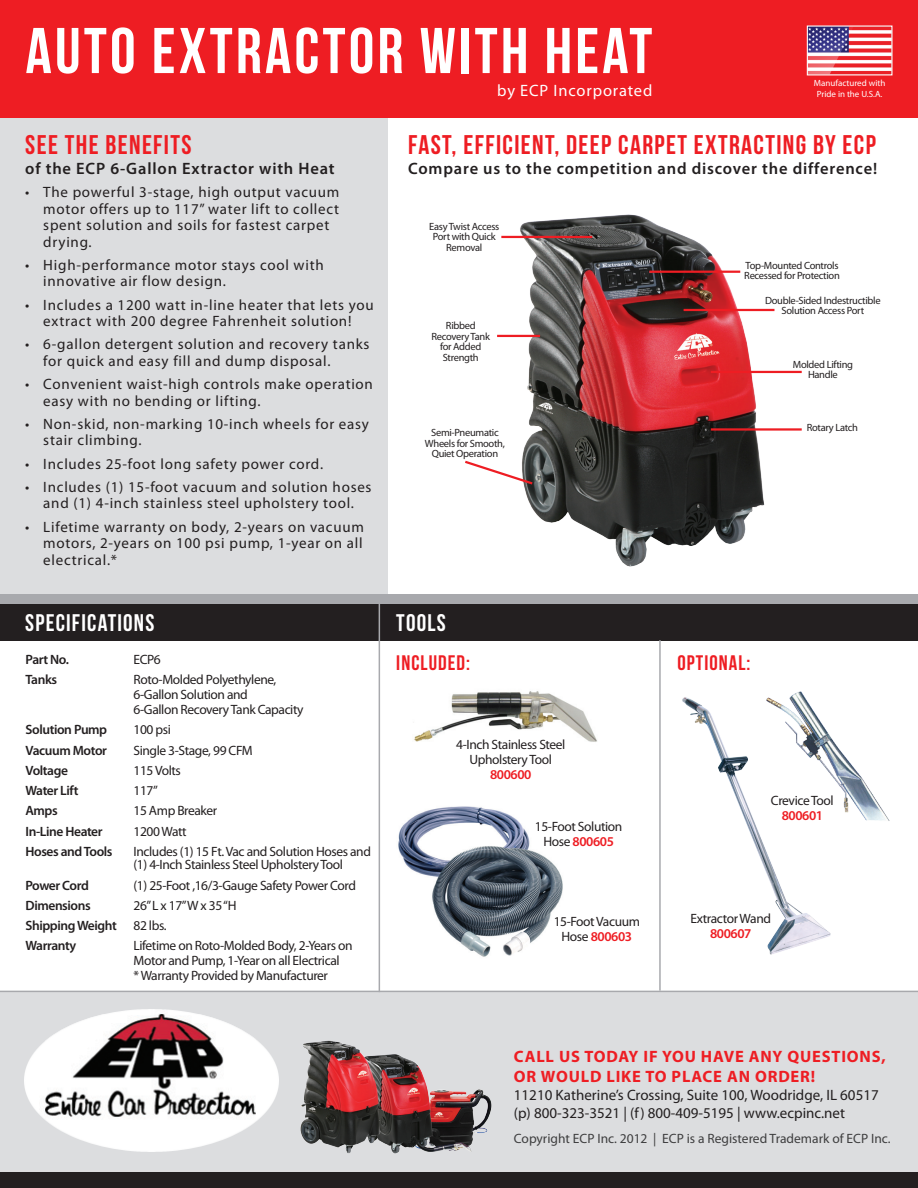
<style>
.page{position:relative;width:918px;height:1188px;background:#fff}
.page>*{position:absolute;margin:0;border:0;box-sizing:border-box;transform-origin:0 0}
.t1{font:64.5px "Bebas Neue";letter-spacing:.05em;color:#fff}
.t2{font:27px "Bebas Neue";letter-spacing:.05em;color:#ee1d23}
.t3{font:24px "Bebas Neue";letter-spacing:.05em;color:#fff}
.t4{font:21px "Bebas Neue";letter-spacing:.05em;color:#ee1d23}
.t5{font:600 16.5px "Myriad Pro";letter-spacing:.05em;color:#231f20}
.t6{font:700 16.5px/19.5px "Myriad Pro";letter-spacing:.05em;color:#ee1d23}
.t7{font:16.5px "Myriad Pro";letter-spacing:.05em;color:#fff}
.t8{font:15px/16.5px "Myriad Pro";letter-spacing:.05em;color:#231f20}
.t9{font:15px "Myriad Pro";color:#231f20}
.t10{font:13.5px/15px "Myriad Pro";letter-spacing:-.03em;color:#231f20;text-align:center}
.t11{font:600 13.5px "Myriad Pro";letter-spacing:-.03em;color:#231f20}
.t12{font:13.5px "Myriad Pro";color:#3e3e3f}
.t13{font:600 13.5px "Myriad Pro";letter-spacing:-.03em;color:#ee1d23}
.t14{font:10.5px/10.5px "Myriad Pro";letter-spacing:-.03em;color:#231f20;text-align:center}
.t15{font:9px/10.5px "Myriad Pro";color:#fff;text-align:center}
.s1{font-weight:400}
.s2{font-weight:600;color:#ee1d23}
</style>
<div class="page">
<img style="left:515px;top:214px;width:252px;height:352px">
<div style="left:0;top:992px;width:918px;height:196px;background:#dcdddf"></div>
<div style="left:0;top:81px;width:388px;height:521px;background:#dcdddf"></div>
<div style="left:0;top:0;width:918px;height:118px;background:#ee1d23"></div>
<div style="left:0;top:603px;width:918px;height:37px;background:#231f20"></div>
<hr style="left:379px;top:602px;width:1px;height:390px;background:#a8a9ad">
<div style="left:0;top:594px;width:918px;height:9px;background:#a8a9ad"></div>
<img style="left:809px;top:28px;width:81px;height:45px">
<div style="left:807px;top:26px;width:85px;height:49px;border:1px solid #fff"></div>
<svg style="left:465px;top:459px;width:70px;height:27px"></svg>
<hr style="left:501px;top:236px;width:91px;height:2px;background:#ee1d23">
<hr style="left:497px;top:335px;width:43px;height:2px;background:#ee1d23">
<hr style="left:711px;top:371px;width:91px;height:2px;background:#ee1d23">
<hr style="left:684px;top:309px;width:90px;height:2px;background:#ee1d23">
<hr style="left:649px;top:271px;width:91px;height:2px;background:#ee1d23">
<div style="left:0;top:1173px;width:918px;height:15px;background:#231f20"></div>
<hr style="left:0;top:991px;width:918px;height:1px;background:#a8a9ad">
<img style="left:24px;top:1009px;width:255px;height:143px">
<hr style="left:711px;top:428px;width:91px;height:3px;background:#ee1d23">
<img style="left:414px;top:691px;width:183px;height:51px">
<img style="left:398px;top:806px;width:165px;height:151px">
<img style="left:791px;top:691px;width:99px;height:130px">
<img style="left:682px;top:696px;width:151px;height:259px">
<hr style="left:659px;top:640px;width:2px;height:351px;background:#a8a9ad">
<img style="left:300px;top:1040px;width:192px;height:114px">
<p class="t1" style="left:26px;top:15px;width:628px">AUTO EXTRACTOR WITH HEAT</p>
<p class="t7" style="left:497px;top:80px;width:157px">by ECP Incorporated</p>
<p class="t15" style="left:814px;top:78px;width:73px">Manufactured with<br>Pride in the U.S.A.</p>
<p class="t2" style="left:25px;top:130px;width:168px">SEE THE BENEFITS</p>
<p class="t5" style="left:25px;top:158px;width:311px">of the ECP 6-Gallon Extractor with Heat</p>
<p class="t8" style="left:43px;top:184px;width:298px;text-indent:-18px">• The powerful 3-stage, high output vacuum motor offers up to 117” water lift to collect spent solution and soils for fastest carpet drying.</p>
<p class="t8" style="left:43px;top:256px;width:282px;text-indent:-18px">• High-performance motor stays cool with innovative air flow design.</p>
<p class="t8" style="left:25px;top:296px;width:350px;text-align:center">• Includes a 1200 watt in-line heater that lets you extract with 200 degree Fahrenheit solution!</p>
<p class="t8" style="left:43px;top:336px;width:328px;text-indent:-18px">• 6-gallon detergent solution and recovery tanks for quick and easy fill and dump disposal.</p>
<p class="t8" style="left:43px;top:376px;width:331px;text-indent:-18px">• Convenient waist-high controls make operation easy with no bending or lifting.</p>
<p class="t8" style="left:43px;top:415px;width:327px;text-indent:-18px">• Non-skid, non-marking 10-inch wheels for easy stair climbing.</p>
<p class="t8" style="left:25px;top:455px;width:299px">• Includes 25-foot long safety power cord.</p>
<p class="t8" style="left:25px;top:478px;width:348px;text-align:center">• Includes (1) 15-foot vacuum and solution hoses and (1) 4-inch stainless steel upholstery tool.</p>
<p class="t8" style="left:43px;top:518px;width:322px;text-align:justify;text-indent:-18px">• Lifetime warranty on body, 2-years on vacuum motors, 2-years on 100 psi pump, 1-year on all electrical.*</p>
<p class="t2" style="left:408px;top:130px;width:469px">FAST, EFFICIENT, DEEP CARPET EXTRACTING BY ECP</p>
<p class="t5" style="left:408px;top:158px;width:470px">Compare us to the competition and discover the difference!</p>
<p class="t14" style="left:429px;top:221px;width:72px">Easy Twist Access<br>Port with Quick<br>Removal</p>
<p class="t14" style="left:432px;top:320px;width:60px">Ribbed<br>Recovery Tank for Added<br>Strength</p>
<p class="t14" style="left:425px;top:427px;width:81px">Semi-Pneumatic<br>Wheels for Smooth,<br>Quiet Operation</p>
<p class="t14" style="left:744px;top:260px;width:97px;text-align:left">Top-Mounted Controls<br>Recessed for Protection</p>
<p class="t14" style="left:765px;top:295px;width:117px">Double-Sided Indestructible<br>Solution Access Port</p>
<p class="t14" style="left:793px;top:359px;width:62px">Molded Lifting<br>Handle</p>
<p class="t14" style="left:807px;top:423px;width:53px">Rotary Latch</p>
<p class="t3" style="left:25px;top:609px;width:131px">SPECIFICATIONS</p>
<p class="t3" style="left:396px;top:609px;width:51px">TOOLS</p>
<p class="t11" style="left:26px;top:651px;width:45px">Part No.</p>
<p class="t10" style="left:133px;top:652px;width:29px">ECP6</p>
<p class="t11" style="left:26px;top:671px;width:33px">Tanks</p>
<p class="t10" style="left:134px;top:672px;width:144px">Roto-Molded Polyethylene,</p>
<p class="t10" style="left:134px;top:687px;width:116px">6-Gallon Solution and</p>
<p class="t10" style="left:134px;top:702px;width:172px">6-Gallon Recovery Tank Capacity</p>
<p class="t11" style="left:26px;top:721px;width:83px">Solution Pump</p>
<p class="t10" style="left:133px;top:722px;width:39px">100 psi</p>
<p class="t11" style="left:26px;top:741px;width:83px">Vacuum Motor</p>
<p class="t10" style="left:133px;top:742px;width:121px">Single 3-Stage, 99 CFM</p>
<p class="t11" style="left:26px;top:762px;width:44px">Voltage</p>
<p class="t10" style="left:133px;top:763px;width:49px">115 Volts</p>
<p class="t11" style="left:26px;top:782px;width:54px">Water Lift</p>
<p class="t10" style="left:133px;top:783px;width:26px">117”</p>
<p class="t11" style="left:26px;top:802px;width:34px">Amps</p>
<p class="t10" style="left:133px;top:803px;width:85px">15 Amp Breaker</p>
<p class="t11" style="left:26px;top:822px;width:79px">In-Line Heater</p>
<p class="t10" style="left:133px;top:823px;width:55px">1200 Watt</p>
<p class="t11" style="left:26px;top:843px;width:89px">Hoses and Tools</p>
<p class="t10" style="left:133px;top:844px;width:239px;line-height:13.5px;text-align:left">Includes (1) 15 Ft. Vac and Solution Hoses and (1) 4-Inch Stainless Steel Upholstery Tool</p>
<p class="t11" style="left:26px;top:876px;width:65px">Power Cord</p>
<p class="t10" style="left:133px;top:877px;width:224px">(1) 25-Foot ,16/3-Gauge Safety Power Cord</p>
<p class="t11" style="left:26px;top:897px;width:67px">Dimensions</p>
<p class="t10" style="left:133px;top:898px;width:104px">26” L x 17” W x 35 “H</p>
<p class="t11" style="left:26px;top:917px;width:143px">Shipping Weight <span class="s1">82 lbs.</span></p>
<p class="t11" style="left:26px;top:937px;width:52px">Warranty</p>
<p class="t10" style="left:134px;top:938px;width:221px;text-align:left">Lifetime on Roto-Molded Body, 2-Years on<br>Motor and Pump, 1-Year on all Electrical</p>
<p class="t10" style="left:134px;top:968px;width:196px">* Warranty Provided by Manufacturer</p>
<p class="t4" style="left:396px;top:652px;width:75px">INCLUDED:</p>
<p class="t4" style="left:678px;top:652px;width:74px">OPTIONAL:</p>
<p class="t10" style="left:456px;top:737px;width:111px">4-Inch Stainless Steel<br>Upholstery Tool</p>
<p class="t13" style="left:490px;top:766px;width:43px">800600</p>
<p class="t10" style="left:535px;top:819px;width:89px">15-Foot Solution<br>Hose <span class="s2">800605</span></p>
<p class="t10" style="left:554px;top:914px;width:88px">15-Foot Vacuum<br>Hose <span class="s2">800603</span></p>
<p class="t10" style="left:771px;top:793px;width:64px">Crevice Tool</p>
<p class="t13" style="left:782px;top:807px;width:43px">800601</p>
<p class="t10" style="left:691px;top:910px;width:82px">Extractor Wand</p>
<p class="t13" style="left:710px;top:925px;width:43px">800607</p>
<p class="t6" style="left:514px;top:1046px;width:373px">CALL US TODAY IF YOU HAVE ANY QUESTIONS,<br>OR WOULD LIKE TO PLACE AN ORDER!</p>
<p class="t9" style="left:514px;top:1086px;width:366px">11210 Katherine’s Crossing, Suite 100, Woodridge, IL 60517</p>
<p class="t9" style="left:514px;top:1104px;width:333px">(p) 800-323-3521 | (f) 800-409-5195 | www.ecpinc.net</p>
<p class="t12" style="left:514px;top:1130px;width:378px">Copyright ECP Inc. 2012 | ECP is a Registered Trademark of ECP Inc.</p>
</div>
